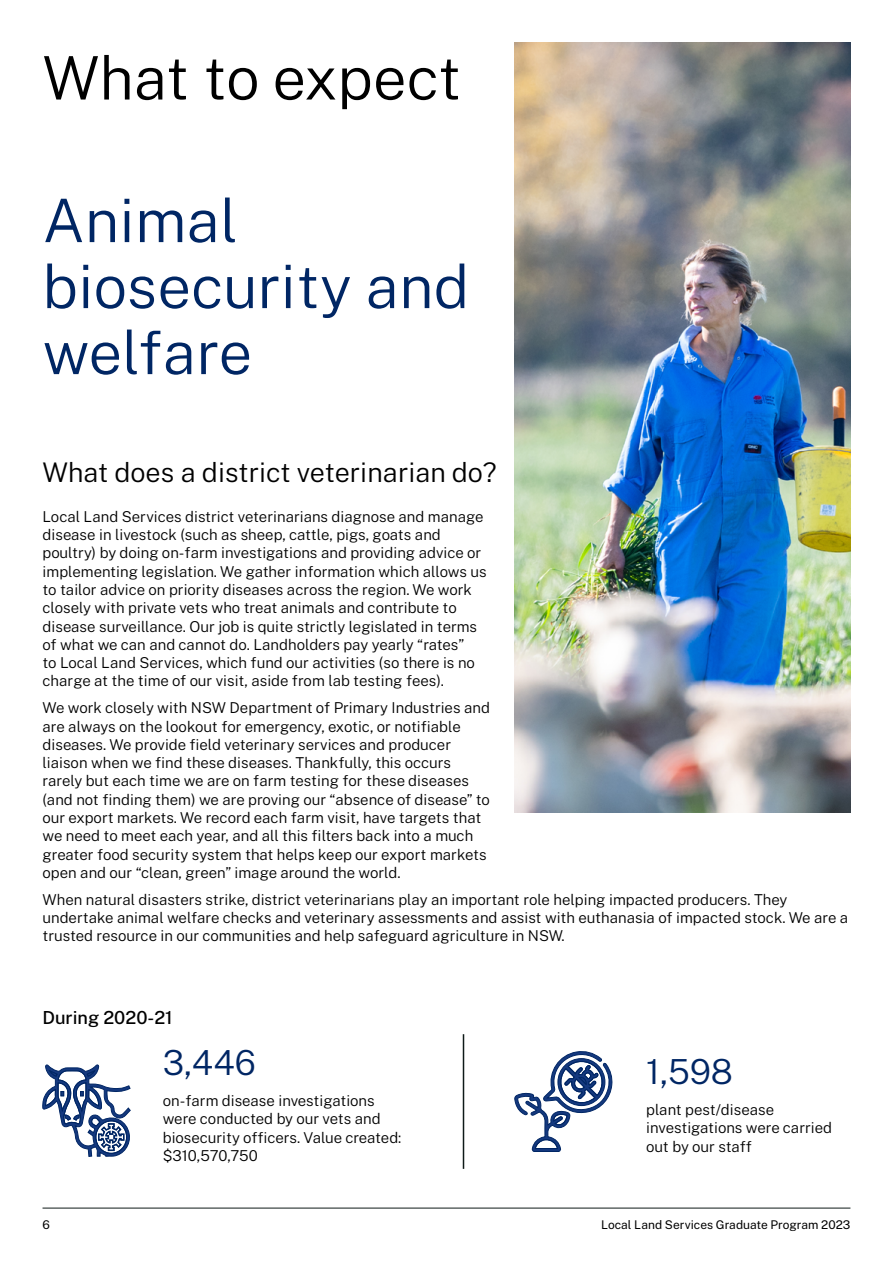
<style>
.page{position:relative;width:893px;height:1263px;background:#fff}
.page>*{position:absolute;margin:0;border:0;box-sizing:border-box;transform-origin:0 0}
.Heading_1{font:300 60px/66px "Public Sans";color:#002664}
.Heading_1-2{font:300 60px "Public Sans";color:#000}
.Body{font:300 34.5px "Public Sans";color:#002664}
.Heading_2{font:300 27px "Public Sans";color:#000}
.Body-2{font:500 18px "Public Sans";color:#000}
.Body-3{font:300 15px/18.3px "Public Sans";color:#000}
.t1{font:12px "Public Sans";color:#000}
</style>
<div class="page">
<hr style="left:43px;top:1208px;width:807px;height:1px;background:#0f1a18">
<img style="left:514px;top:43px;width:336px;height:769px">
<svg style="left:42px;top:1064px;width:89px;height:93px"></svg>
<svg style="left:514px;top:1051px;width:98px;height:101px"></svg>
<hr style="left:463px;top:1034px;width:1px;height:135px;background:#0f1a18">
<p class="Heading_1-2" style="left:43px;top:34px;width:420px">What to expect</p>
<p class="Heading_1" style="left:43px;top:184px;width:428px">Animal biosecurity and welfare</p>
<p class="Heading_2" style="left:43px;top:453px;width:456px">What does a district veterinarian do?</p>
<p class="Body-3" style="left:43px;top:506px;width:446px">Local Land Services district veterinarians diagnose and manage disease in livestock (such as sheep, cattle, pigs, goats and poultry) by doing on-farm investigations and providing advice or implementing legislation. We gather information which allows us to tailor advice on priority diseases across the region. We work closely with private vets who treat animals and contribute to disease surveillance. Our job is quite strictly legislated in terms of what we can and cannot do. Landholders pay yearly “rates”<br>to Local Land Services, which fund our activities (so there is no charge at the time of our visit, aside from lab testing fees).</p>
<p class="Body-3" style="left:43px;top:698px;width:449px">We work closely with NSW Department of Primary Industries and are always on the lookout for emergency, exotic, or notifiable diseases. We provide field veterinary services and producer liaison when we find these diseases. Thankfully, this occurs rarely but each time we are on farm testing for these diseases (and not finding them) we are proving our “absence of disease” to our export markets. We record each farm visit, have targets that we need to meet each year, and all this filters back into a much greater food security system that helps keep our export markets open and our “clean, green” image around the world.</p>
<p class="Body-3" style="left:43px;top:889px;width:807px">When natural disasters strike, district veterinarians play an important role helping impacted producers. They undertake animal welfare checks and veterinary assessments and assist with euthanasia of impacted stock. We are a trusted resource in our communities and help safeguard agriculture in NSW.</p>
<p class="Body-2" style="left:43px;top:1004px;width:132px">During 2020-21</p>
<p class="Body" style="left:163px;top:1037px;width:95px">3,446</p>
<p class="Body-3" style="left:163px;top:1090px;width:240px">on-farm disease investigations were conducted by our vets and biosecurity officers. Value created: $310,570,750</p>
<p class="Body" style="left:646px;top:1046px;width:88px">1,598</p>
<p class="Body-3" style="left:646px;top:1100px;width:187px">plant pest/disease investigations were carried out by our staff</p>
<p class="t1" style="left:43px;top:1216px;width:9px">6</p>
<p class="t1" style="left:601px;top:1216px;width:251px">Local Land Services Graduate Program 2023</p>
</div>
